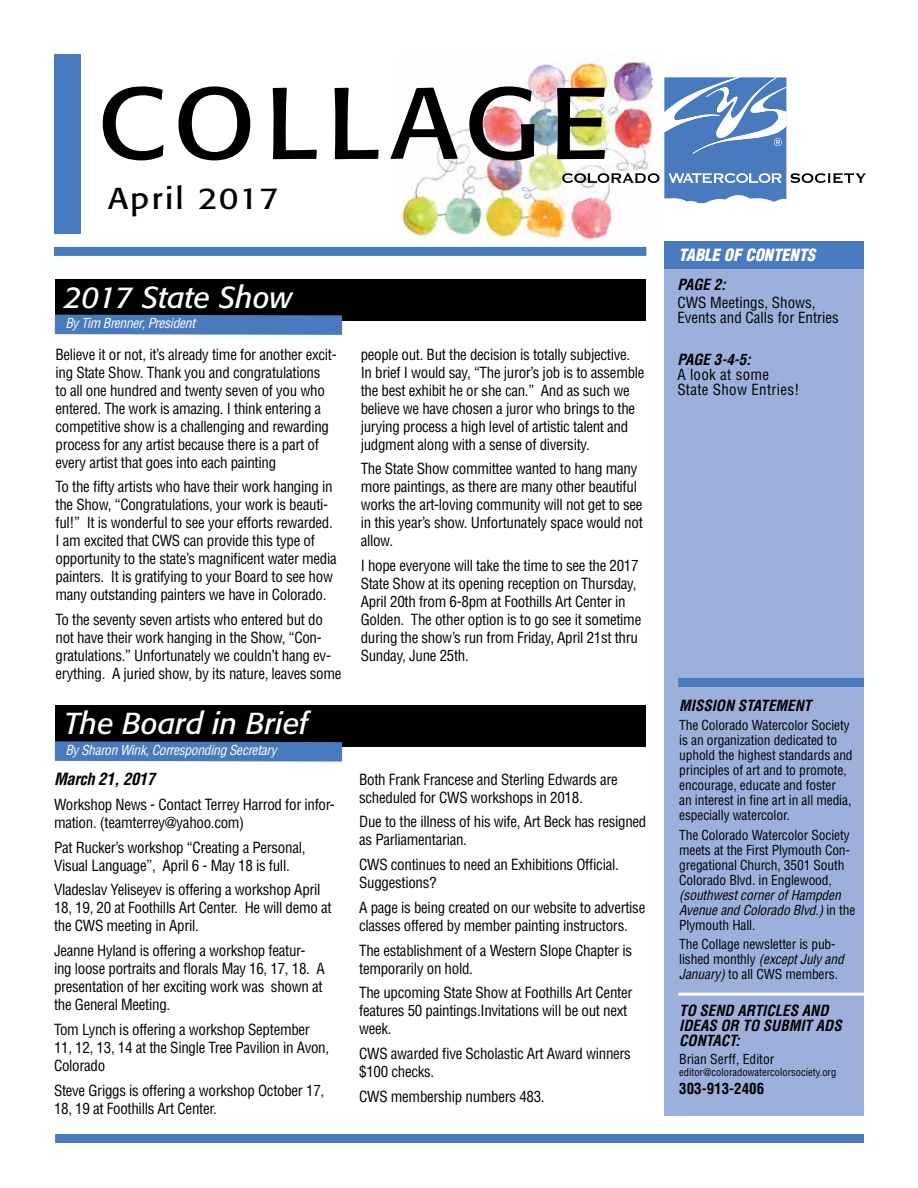
<style>
.page{position:relative;width:918px;height:1188px;background:#fff}
.page>*{position:absolute;margin:0;border:0;box-sizing:border-box;transform-origin:0 0}
.t1{font:100.5px "Formata";letter-spacing:.08em;color:#000;scale:1.1 1}
.t2{font:italic 30px "Formata";color:#fff}
.t3{font:30px "Formata";letter-spacing:.07em;color:#000;scale:1.1 1}
.t4{font:italic 900 condensed 16.5px "Helvetica";color:#fff}
.t5{font:italic 700 condensed 16.5px "Helvetica";letter-spacing:-.02em;color:#000}
.t6{font:condensed 15px/18px "Helvetica";letter-spacing:-.02em;color:#000}
.t7{font:italic 700 condensed 15px/15px "Helvetica";color:#000}
.t8{font:condensed 15px/15px "Helvetica";color:#000}
.t9{font:condensed 15px/15px "Helvetica";letter-spacing:.02em;color:#000}
.t10{font:700 condensed 15px "Helvetica";color:#000}
.t11{font:condensed 13.5px/15px "Helvetica";letter-spacing:-.01em;color:#000}
.t12{font:italic condensed 13.5px/15px "Helvetica";letter-spacing:-.01em;color:#000}
.t13{font:italic condensed 13.5px "Helvetica";letter-spacing:-.02em;color:#fff}
.t14{font:condensed 10.5px "Helvetica";color:#000}
.s1{font-style:normal}
.s2{font-style:italic}
</style>
<div class="page">
<img style="left:400px;top:54px;width:252px;height:185px">
<svg style="left:562px;top:77px;width:304px;height:126px"></svg>
<div style="left:54px;top:54px;width:27px;height:180px;background:#487abd"></div>
<div style="left:664px;top:251px;width:200px;height:865px;background:#9db0db"></div>
<div style="left:664px;top:241px;width:200px;height:27px;background:#487abd"></div>
<div style="left:54px;top:247px;width:592px;height:9px;background:#487abd"></div>
<div style="left:55px;top:1134px;width:809px;height:9px;background:#487abd"></div>
<div style="left:678px;top:678px;width:186px;height:9px;background:#487abd"></div>
<hr style="left:678px;top:993px;width:186px;height:3px;background:#fff">
<div style="left:55px;top:279px;width:591px;height:41px;background:#000"></div>
<svg style="left:54px;top:314px;width:308px;height:21px;background:#4f7ab4"></svg>
<div style="left:55px;top:705px;width:591px;height:42px;background:#000"></div>
<svg style="left:54px;top:741px;width:289px;height:21px;background:#4d7bb9"></svg>
<h1 class="t1" style="left:97px;top:62px;width:467px">COLLAGE</h1>
<h2 class="t3" style="left:108px;top:180px;width:157px">April 2017</h2>
<h2 class="t2" style="left:64px;top:279px;width:230px">2017 State Show</h2>
<p class="t13" style="left:65px;top:315px;width:131px">By Tim Brenner, President</p>
<p class="t6" style="left:56px;top:345px;width:283px">Believe it or not, it’s already time for another excit&shy;ing State Show. Thank you and congratulations<br>to all one hundred and twenty seven of you who entered. The work is amazing. I think entering a competitive show is a challenging and rewarding process for any artist because there is a part of every artist that goes into each painting</p>
<p class="t6" style="left:56px;top:478px;width:283px">To the fifty artists who have their work hanging in the Show, “Congratulations, your work is beauti&shy;ful!” It is wonderful to see your efforts rewarded.<br>I am excited that CWS can provide this type of opportunity to the state’s magnificent water media painters. It is gratifying to your Board to see how many outstanding painters we have in Colorado.</p>
<p class="t6" style="left:56px;top:610px;width:287px">To the seventy seven artists who entered but do not have their work hanging in the Show, “Con&shy;gratulations.” Unfortunately we couldn’t hang ev&shy;erything. A juried show, by its nature, leaves some</p>
<h2 class="t2" style="left:64px;top:706px;width:245px">The Board in Brief</h2>
<p class="t13" style="left:65px;top:741px;width:213px">By Sharon Wink, Corresponding Secretary</p>
<p class="t5" style="left:54px;top:769px;width:103px">March 21, 2017</p>
<p class="t6" style="left:54px;top:795px;width:282px">Workshop News - Contact Terrey Harrod for infor&shy;mation. (teamterrey@yahoo.com)</p>
<p class="t6" style="left:54px;top:838px;width:253px">Pat Rucker’s workshop “Creating a Personal,<br>Visual Language”, April 6 - May 18 is full.</p>
<p class="t6" style="left:54px;top:881px;width:279px">Vladeslav Yeliseyev is offering a workshop April<br>18, 19, 20 at Foothills Art Center. He will demo at the CWS meeting in April.</p>
<p class="t6" style="left:54px;top:941px;width:272px">Jeanne Hyland is offering a workshop featur&shy;ing loose portraits and florals May 16, 17, 18. A presentation of her exciting work was shown at the General Meeting.</p>
<p class="t6" style="left:54px;top:1020px;width:277px">Tom Lynch is offering a workshop September<br>11, 12, 13, 14 at the Single Tree Pavilion in Avon,<br>Colorado</p>
<p class="t6" style="left:54px;top:1081px;width:272px">Steve Griggs is offering a workshop October 17,<br>18, 19 at Foothills Art Center.</p>
<p class="t6" style="left:361px;top:345px;width:285px">people out. But the decision is totally subjective.<br>In brief I would say, “The juror’s job is to assemble the best exhibit he or she can.” And as such we believe we have chosen a juror who brings to the jurying process a high level of artistic talent and judgment along with a sense of diversity.</p>
<p class="t6" style="left:361px;top:460px;width:284px">The State Show committee wanted to hang many more paintings, as there are many other beautiful works the art-loving community will not get to see in this year’s show. Unfortunately space would not allow.</p>
<p class="t6" style="left:361px;top:556px;width:282px">I hope everyone will take the time to see the 2017<br>State Show at its opening reception on Thursday, April 20th from 6-8pm at Foothills Art Center in Golden. The other option is to go see it sometime during the show’s run from Friday, April 21st thru Sunday, June 25th.</p>
<p class="t6" style="left:359px;top:770px;width:260px">Both Frank Francese and Sterling Edwards are scheduled for CWS workshops in 2018.</p>
<p class="t6" style="left:359px;top:813px;width:289px">Due to the illness of his wife, Art Beck has resigned as Parliamentarian.</p>
<p class="t6" style="left:359px;top:855px;width:261px">CWS continues to need an Exhibitions Official.<br>Suggestions?</p>
<p class="t6" style="left:359px;top:898px;width:288px">A page is being created on our website to advertise classes offered by member painting instructors.</p>
<p class="t6" style="left:359px;top:941px;width:274px">The establishment of a Western Slope Chapter is temporarily on hold.</p>
<p class="t6" style="left:359px;top:984px;width:275px">The upcoming State Show at Foothills Art Center features 50 paintings.Invitations will be out next week.</p>
<p class="t6" style="left:359px;top:1044px;width:273px">CWS awarded five Scholastic Art Award winners $100 checks.</p>
<p class="t6" style="left:359px;top:1087px;width:187px">CWS membership numbers 483.</p>
<p class="t4" style="left:679px;top:245px;width:138px">TABLE OF CONTENTS</p>
<p class="t7" style="left:677px;top:277px;width:50px">PAGE 2:</p>
<p class="t8" style="left:677px;top:295px;width:163px">CWS Meetings, Shows,<br>Events and Calls for Entries</p>
<p class="t7" style="left:677px;top:352px;width:75px">PAGE 3-4-5:</p>
<p class="t9" style="left:677px;top:367px;width:124px">A look at some<br>State Show Entries!</p>
<p class="t7" style="left:679px;top:698px;width:134px">MISSION STATEMENT</p>
<p class="t11" style="left:679px;top:717px;width:175px">The Colorado Watercolor Society is an organization dedicated to uphold the highest standards and principles of art and to promote, encourage, educate and foster<br>an interest in fine art in all media, especially watercolor.</p>
<p class="t11" style="left:679px;top:827px;width:172px">The Colorado Watercolor Society meets at the First Plymouth Con&shy;gregational Church, 3501 South<br>Colorado Blvd. in Englewood,</p>
<p class="t12" style="left:679px;top:887px;width:178px">(southwest corner of Hampden<br>Avenue and Colorado Blvd.) <span class="s1">in the<br>Plymouth Hall.</span></p>
<p class="t11" style="left:679px;top:936px;width:166px">The Collage newsletter is pub&shy;lished monthly <span class="s2">(except July and<br>January)</span> to all CWS members.</p>
<p class="t7" style="left:679px;top:1003px;width:164px">TO SEND ARTICLES AND<br>IDEAS OR TO SUBMIT ADS<br>CONTACT:</p>
<p class="t11" style="left:679px;top:1051px;width:97px">Brian Serff, Editor</p>
<p class="t14" style="left:679px;top:1066px;width:159px">editor@coloradowatercolorsociety.org</p>
<p class="t10" style="left:679px;top:1080px;width:86px">303-913-2406</p>
</div>
